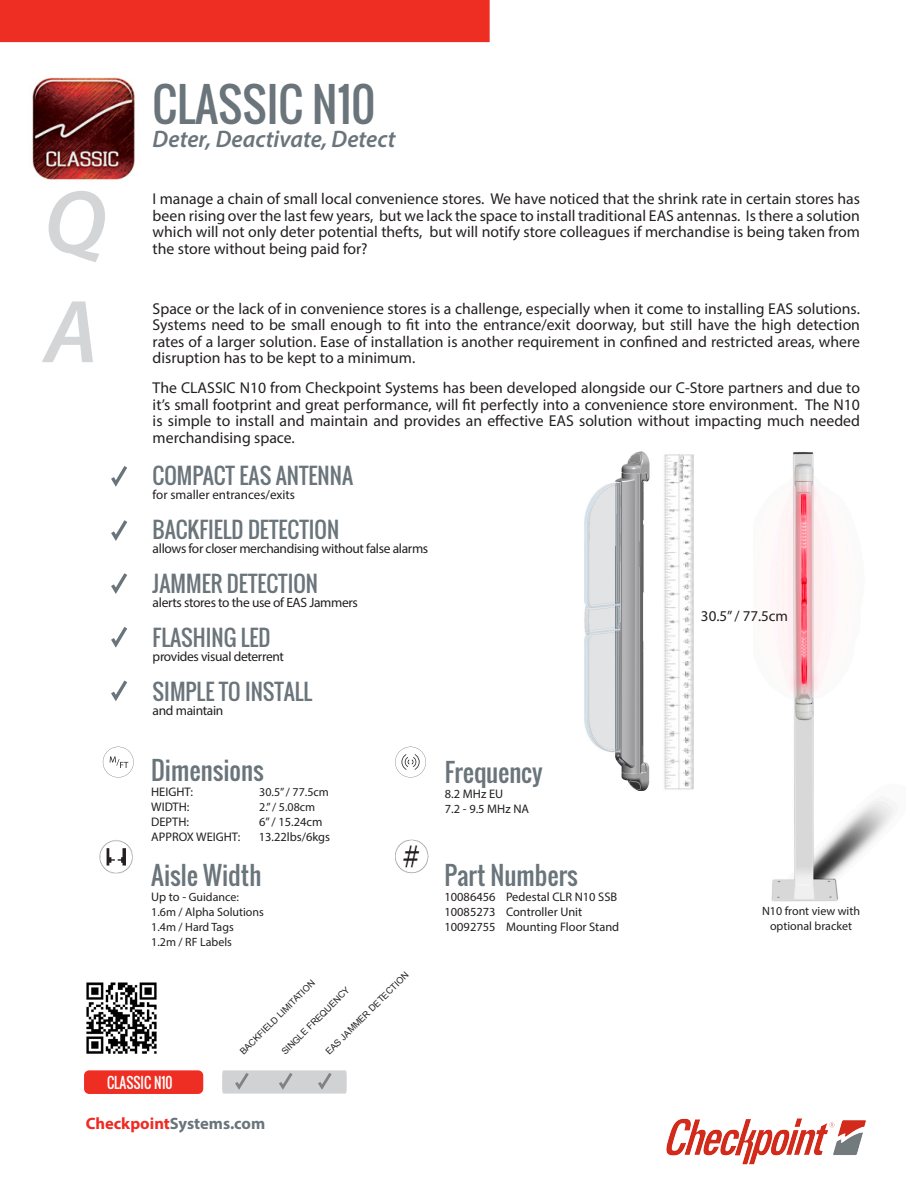
<style>
.page{position:relative;width:918px;height:1188px;background:#fff}
.page>*{position:absolute;margin:0;border:0;box-sizing:border-box;transform-origin:0 0}
.t1{font:italic 600 90px "Myriad Pro";color:#d4d5d7}
.t2{font:45px "Oswald";color:#6a747b}
.t3{font:24.9px "Oswald";color:#6a747b}
.t4{font:italic 600 24px "Myriad Pro";color:#6a747b}
.t5{font:21.6px "Oswald";color:#6a747b}
.t6{font:700 16.5px "Myriad Pro";color:#6a747b}
.t7{font:15.75px/16.5px "Myriad Pro";color:#231f20;text-align:justify}
.t8{font:15px "Myriad Pro";color:#231f20}
.t9{font:14.7px "Oswald";color:#fff;scale:.9 1}
.t10{font:13.5px "Myriad Pro";letter-spacing:-.025em;color:#231f20}
.t11{font:13.05px "Myriad Pro";color:#231f20}
.t12{font:12.45px "Myriad Pro";color:#231f20}
.t13{font:12px "Myriad Pro";color:#231f20}
.t14{font:9px "Arial";color:#231f20}
.s1{font-size:12.45px}
.s2{color:#ee2a23}
</style>
<div class="page">
<img style="left:771px;top:452px;width:122px;height:450px">
<div style="left:84px;top:1070px;width:119px;height:24px;background:#ee2e22;border-radius:5px"></div>
<svg style="left:111px;top:466px;width:16px;height:21px"></svg>
<svg style="left:111px;top:520px;width:16px;height:21px"></svg>
<svg style="left:111px;top:573px;width:16px;height:21px"></svg>
<img style="left:86px;top:982px;width:71px;height:72px">
<svg style="left:395px;top:747px;width:31px;height:30px"></svg>
<svg style="left:103px;top:747px;width:31px;height:30px"></svg>
<div style="left:0;top:0;width:490px;height:42px;background:#ee2e22"></div>
<img style="left:666px;top:1118px;width:200px;height:47px">
<svg style="left:111px;top:627px;width:16px;height:21px"></svg>
<img style="left:99px;top:840px;width:34px;height:34px">
<img style="left:395px;top:839px;width:34px;height:35px">
<img style="left:32px;top:77px;width:103px;height:103px">
<svg style="left:222px;top:1070px;width:125px;height:24px;background:#cdced0"></svg>
<img style="left:584px;top:451px;width:66px;height:340px">
<svg style="left:111px;top:681px;width:16px;height:20px"></svg>
<img style="left:664px;top:454px;width:30px;height:336px">
<p class="t2" style="left:153px;top:71px;width:224px">CLASSIC N10</p>
<p class="t1" style="left:44px;top:165px;width:63px">Q</p>
<p class="t1" style="left:44px;top:275px;width:55px">A</p>
<p class="t4" style="left:153px;top:123px;width:245px">Deter, Deactivate, Detect</p>
<p class="t7" style="left:153px;top:190px;width:709px">I manage a chain of small local convenience stores. We have noticed that the shrink rate in certain stores has been rising over the last few years, but we lack the space to install traditional EAS antennas. Is there a solution which will not only deter potential thefts, but will notify store colleagues if merchandise is being taken from the store without being paid for?</p>
<p class="t7" style="left:153px;top:300px;width:709px">Space or the lack of in convenience stores is a challenge, especially when it come to installing EAS solutions.<br>Systems need to be small enough to fit into the entrance/exit doorway, but still have the high detection rates of a larger solution. Ease of installation is another requirement in confined and restricted areas, where disruption has to be kept to a minimum.</p>
<p class="t7" style="left:153px;top:379px;width:709px">The CLASSIC N10 from Checkpoint Systems has been developed alongside our C-Store partners and due to it’s small footprint and great performance, will fit perfectly into a convenience store environment. The N10 is simple to install and maintain and provides an effective EAS solution without impacting much needed merchandising space.</p>
<p class="t5" style="left:153px;top:460px;width:202px">COMPACT EAS ANTENNA</p>
<p class="t11" style="left:153px;top:486px;width:144px">for smaller entrances/exits</p>
<p class="t5" style="left:153px;top:514px;width:188px">BACKFIELD DETECTION</p>
<p class="t10" style="left:153px;top:540px;width:277px">allows for closer merchandising without false alarms</p>
<p class="t5" style="left:153px;top:568px;width:167px">JAMMER DETECTION</p>
<p class="t10" style="left:153px;top:594px;width:207px">alerts stores to the use of EAS Jammers</p>
<p class="t5" style="left:153px;top:622px;width:119px">FLASHING LED</p>
<p class="t10" style="left:153px;top:648px;width:133px">provides visual deterrent</p>
<p class="t5" style="left:153px;top:676px;width:161px">SIMPLE TO INSTALL</p>
<p class="t10" style="left:153px;top:702px;width:72px">and maintain</p>
<p class="t3" style="left:151px;top:752px;width:114px">Dimensions</p>
<p class="t12" style="left:151px;top:784px;width:43px">HEIGHT:</p>
<p class="t13" style="left:259px;top:785px;width:71px">30.5” / 77.5cm</p>
<p class="t12" style="left:151px;top:799px;width:40px">WIDTH:</p>
<p class="t13" style="left:259px;top:800px;width:58px">2.” / 5.08cm</p>
<p class="t12" style="left:151px;top:814px;width:39px">DEPTH:</p>
<p class="t12" style="left:259px;top:814px;width:65px">6” / 15.24cm</p>
<p class="t12" style="left:151px;top:829px;width:91px">APPROX WEIGHT:</p>
<p class="t12" style="left:259px;top:829px;width:73px">13.22lbs/6kgs</p>
<p class="t3" style="left:151px;top:856px;width:112px">Aisle Width</p>
<p class="t13" style="left:151px;top:890px;width:89px"><span class="s1">Up to -</span> Guidance:</p>
<p class="t13" style="left:151px;top:905px;width:114px">1.6m / Alpha Solutions</p>
<p class="t13" style="left:151px;top:920px;width:84px">1.4m / Hard Tags</p>
<p class="t13" style="left:151px;top:935px;width:82px">1.2m / RF Labels</p>
<p class="t14" style="left:237px;top:1049px;width:103px;rotate:-45deg">BACKFIELD LIMITATION</p>
<p class="t14" style="left:323px;top:1049px;width:115px;rotate:-45deg">EAS JAMMER DETECTION</p>
<p class="t14" style="left:279px;top:1049px;width:94px;rotate:-45deg">SINGLE FREQUENCY</p>
<p class="t3" style="left:445px;top:754px;width:99px">Frequency</p>
<p class="t12" style="left:445px;top:786px;width:60px">8.2 MHz EU</p>
<p class="t12" style="left:445px;top:801px;width:86px">7.2 - 9.5 MHz NA</p>
<p class="t3" style="left:445px;top:856px;width:135px">Part Numbers</p>
<p class="t12" style="left:445px;top:889px;width:174px">10086456 Pedestal CLR N10 SSB</p>
<p class="t12" style="left:445px;top:904px;width:139px">10085273 Controller Unit</p>
<p class="t12" style="left:445px;top:919px;width:176px">10092755 Mounting Floor Stand</p>
<p class="t8" style="left:701px;top:606px;width:89px">30.5” / 77.5cm</p>
<p class="t13" style="left:762px;top:904px;width:100px">N10 front view with</p>
<p class="t13" style="left:770px;top:918px;width:84px">optional bracket</p>
<p class="t9" style="left:107px;top:1072px;width:74px">CLASSIC N10</p>
<p class="t6" style="left:86px;top:1113px;width:181px"><span class="s2">Checkpoint</span>Systems.com</p>
</div>
